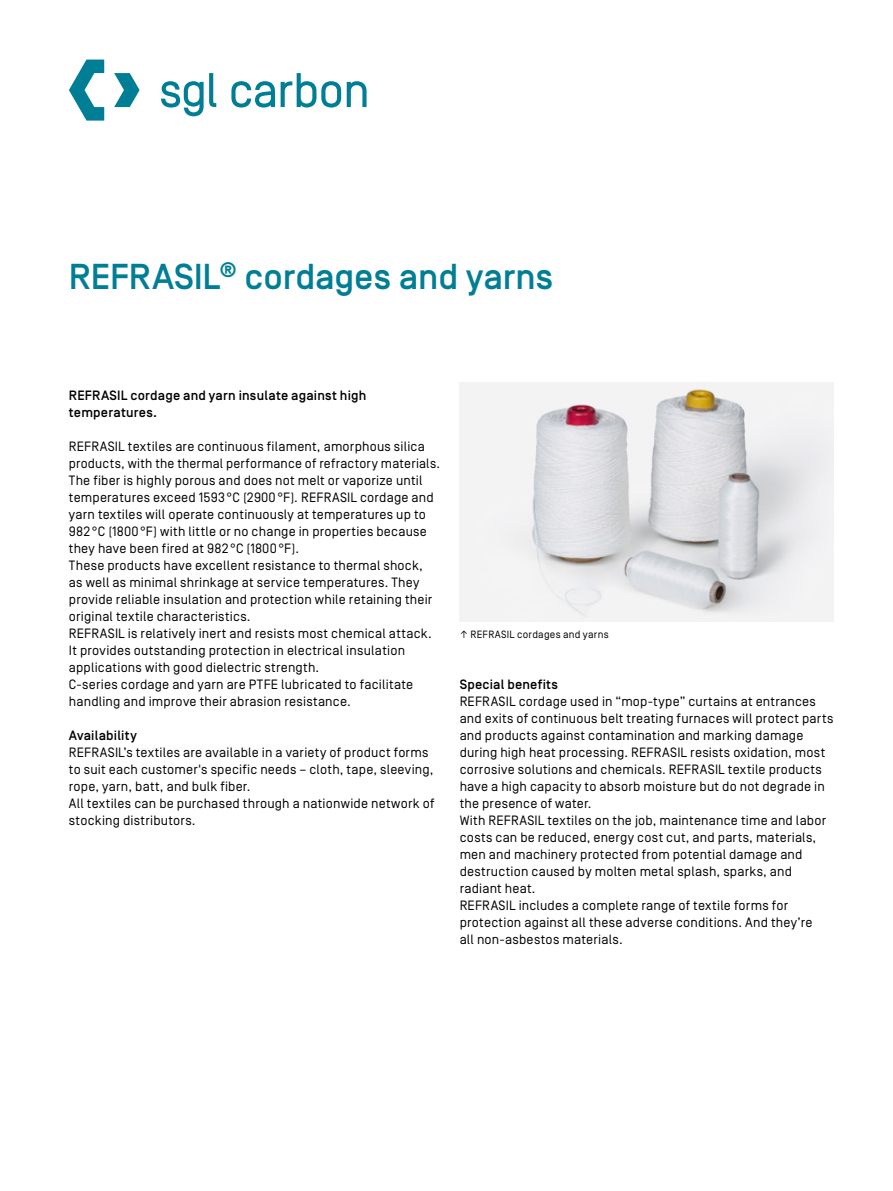
<style>
.page{position:relative;width:893px;height:1191px;background:#fff}
.page>*{position:absolute;margin:0;border:0;box-sizing:border-box;transform-origin:0 0}
.t1{font:500 36px "Simplon Norm";letter-spacing:-.005em;color:#007e95}
.t2{font:13.5px/17px "Simplon Norm";letter-spacing:.015em;color:#000}
.t3{font:500 13.5px/17px "Simplon Norm";letter-spacing:.015em;color:#000}
.t4{font:10.5px "Simplon Norm";letter-spacing:.025em;color:#000}
</style>
<div class="page">
<svg style="left:69px;top:60px;width:298px;height:61px"></svg>
<img style="left:460px;top:383px;width:373px;height:238px">
<h1 class="t1" style="left:69px;top:257px;width:486px">REFRASIL<sup>®</sup> cordages and yarns</h1>
<p class="t3" style="left:69px;top:387px;width:299px">REFRASIL cordage and yarn insulate against high temperatures.</p>
<p class="t2" style="left:69px;top:438px;width:373px">REFRASIL textiles are continuous filament, amorphous silica products, with the thermal performance of refractory materials.<br>The fiber is highly porous and does not melt or vaporize until temperatures exceed 1593°C (2900°F). REFRASIL cordage and yarn textiles will operate continuously at temperatures up to 982°C (1800°F) with little or no change in properties because they have been fired at 982°C (1800°F).<br>These products have excellent resistance to thermal shock, as well as minimal shrinkage at service temperatures. They provide reliable insulation and protection while retaining their original textile characteristics.<br>REFRASIL is relatively inert and resists most chemical attack.<br>It provides outstanding protection in electrical insulation applications with good dielectric strength.<br>C-series cordage and yarn are PTFE lubricated to facilitate handling and improve their abrasion resistance.</p>
<p class="t3" style="left:69px;top:727px;width:69px">Availability</p>
<p class="t2" style="left:69px;top:744px;width:367px">REFRASIL’s textiles are available in a variety of product forms to suit each customer's specific needs – cloth, tape, sleeving, rope, yarn, batt, and bulk fiber.<br>All textiles can be purchased through a nationwide network of stocking distributors.</p>
<p class="t4" style="left:460px;top:629px;width:151px">↑ REFRASIL cordages and yarns</p>
<p class="t3" style="left:460px;top:676px;width:100px">Special benefits</p>
<p class="t2" style="left:460px;top:693px;width:375px">REFRASIL cordage used in “mop-type” curtains at entrances and exits of continuous belt treating furnaces will protect parts and products against contamination and marking damage during high heat processing. REFRASIL resists oxidation, most corrosive solutions and chemicals. REFRASIL textile products have a high capacity to absorb moisture but do not degrade in the presence of water.<br>With REFRASIL textiles on the job, maintenance time and labor costs can be reduced, energy cost cut, and parts, materials, men and machinery protected from potential damage and destruction caused by molten metal splash, sparks, and radiant heat.<br>REFRASIL includes a complete range of textile forms for protection against all these adverse conditions. And they’re<br>all non-asbestos materials.</p>
</div>
